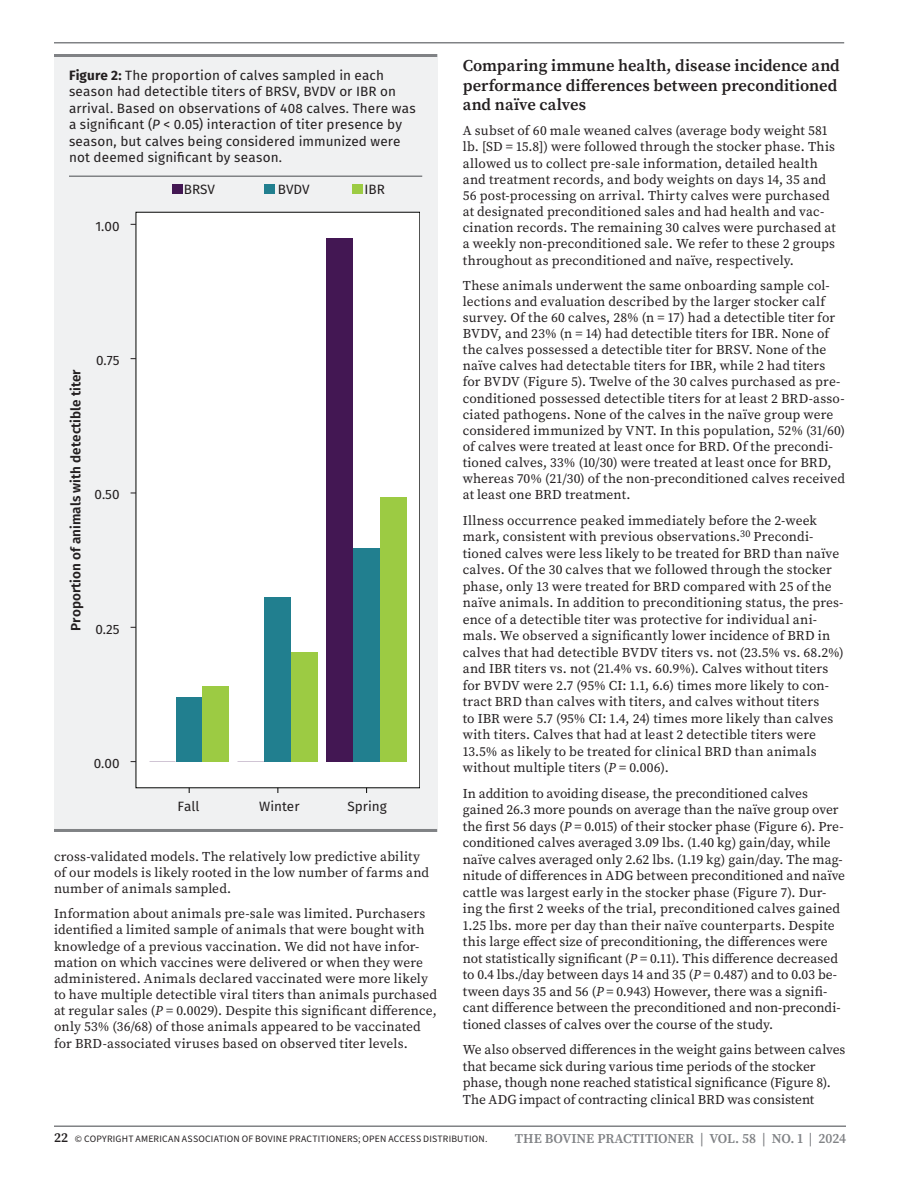
<style>
.page{position:relative;width:918px;height:1188px;background:#fff}
.page>*{position:absolute;margin:0;border:0;box-sizing:border-box;transform-origin:0 0}
.t1{font:600 16.5px/19.5px "Source Serif Pro";color:#231f20}
.t2{font:13.5px/16.5px "Source Serif Pro";letter-spacing:.005em;color:#231f20}
.FT1_Figure_Table_CaptionAbove{font:13.5px/16.5px "Fira Sans";letter-spacing:.01em;color:#231f20}
.t3{font:600 13.5px "Source Serif Pro";letter-spacing:-.005em;color:#808285}
.t4{font:600 13.5px "Fira Sans";color:#231f20}
.t5{font:9.75px "Source Sans 3";letter-spacing:.02em;color:#231f20}
.s1{font-weight:700}
.s2{font-style:italic}
.s3{font-family:"Source Serif Pro";font-weight:600;font-size:13.5px}
</style>
<div class="page">
<hr style="left:54px;top:42px;width:790px;height:2px;background:#808285">
<hr style="left:54px;top:1125px;width:792px;height:2px;background:#808285">
<div style="left:54px;top:54px;width:383px;height:775px;background:#f0f1f2"></div>
<hr style="left:54px;top:54px;width:383px;height:3px;background:#808285">
<hr style="left:69px;top:176px;width:353px;height:1px;background:#808285">
<hr style="left:54px;top:829px;width:383px;height:3px;background:#808285">
<div style="left:136px;top:212px;width:284px;height:576px;background:#fff"></div>
<div style="left:176px;top:697px;width:26px;height:65px;background:#217f8f"></div>
<div style="left:202px;top:686px;width:27px;height:76px;background:#9ccb43"></div>
<div style="left:327px;top:238px;width:26px;height:524px;background:#431753"></div>
<div style="left:353px;top:548px;width:27px;height:214px;background:#217f8f"></div>
<div style="left:380px;top:497px;width:26px;height:265px;background:#9ccb43"></div>
<div style="left:265px;top:598px;width:26px;height:164px;background:#217f8f"></div>
<div style="left:291px;top:652px;width:27px;height:110px;background:#9ccb43"></div>
<div style="left:172px;top:185px;width:11px;height:9px;background:#431753"></div>
<div style="left:265px;top:185px;width:10px;height:9px;background:#217f8f"></div>
<div style="left:352px;top:185px;width:10px;height:9px;background:#9ccb43"></div>
<p class="FT1_Figure_Table_CaptionAbove" style="left:69px;top:66px;width:348px"><span class="s1">Figure 2:</span> The proportion of calves sampled in each season had detectible titers of BRSV, BVDV or IBR on arrival. Based on observations of 408 calves. There was a significant (<span class="s2">P</span> &lt; 0.05) interaction of titer presence by season, but calves being considered immunized were not deemed significant by season.</p>
<p class="FT1_Figure_Table_CaptionAbove" style="left:95px;top:217px;width:26px">1.00</p>
<p class="t4" style="left:65px;top:631px;width:263px;rotate:-90deg">Proportion of animals with detectible titer</p>
<p class="FT1_Figure_Table_CaptionAbove" style="left:96px;top:352px;width:25px">0.75</p>
<p class="FT1_Figure_Table_CaptionAbove" style="left:95px;top:486px;width:27px">0.50</p>
<p class="FT1_Figure_Table_CaptionAbove" style="left:95px;top:620px;width:26px">0.25</p>
<p class="FT1_Figure_Table_CaptionAbove" style="left:94px;top:755px;width:27px">0.00</p>
<p class="FT1_Figure_Table_CaptionAbove" style="left:184px;top:181px;width:33px">BRSV</p>
<p class="FT1_Figure_Table_CaptionAbove" style="left:278px;top:181px;width:33px">BVDV</p>
<p class="FT1_Figure_Table_CaptionAbove" style="left:364px;top:181px;width:22px">IBR</p>
<p class="FT1_Figure_Table_CaptionAbove" style="left:178px;top:797px;width:23px">Fall</p>
<p class="FT1_Figure_Table_CaptionAbove" style="left:259px;top:797px;width:42px">Winter</p>
<p class="FT1_Figure_Table_CaptionAbove" style="left:347px;top:797px;width:41px">Spring</p>
<p class="t2" style="left:54px;top:848px;width:377px">cross-validated models. The relatively low predictive ability of our models is likely rooted in the low number of farms and number of animals sampled.</p>
<p class="t2" style="left:54px;top:906px;width:385px">Information about animals pre-sale was limited. Purchasers identified a limited sample of animals that were bought with knowledge of a previous vaccination. We did not have infor&shy;mation on which vaccines were delivered or when they were administered. Animals declared vaccinated were more likely to have multiple detectible viral titers than animals purchased at regular sales (<span class="s2">P</span> = 0.0029). Despite this significant difference, only 53% (36/68) of those animals appeared to be vaccinated for BRD-associated viruses based on observed titer levels.</p>
<p class="t1" style="left:463px;top:56px;width:379px">Comparing immune health, disease incidence and performance differences between preconditioned and naïve calves</p>
<p class="t2" style="left:463px;top:123px;width:375px">A subset of 60 male weaned calves (average body weight 581 lb. [SD = 15.8]) were followed through the stocker phase. This allowed us to collect pre-sale information, detailed health and treatment records, and body weights on days 14, 35 and 56 post-processing on arrival. Thirty calves were purchased at designated preconditioned sales and had health and vac&shy;cination records. The remaining 30 calves were purchased at a weekly non-preconditioned sale. We refer to these 2 groups throughout as preconditioned and naïve, respectively.</p>
<p class="t2" style="left:463px;top:277px;width:384px">These animals underwent the same onboarding sample col&shy;lections and evaluation described by the larger stocker calf survey. Of the 60 calves, 28% (n = 17) had a detectible titer for BVDV, and 23% (n = 14) had detectible titers for IBR. None of the calves possessed a detectible titer for BRSV. None of the naïve calves had detectable titers for IBR, while 2 had titers for BVDV (Figure 5). Twelve of the 30 calves purchased as pre&shy;conditioned possessed detectible titers for at least 2 BRD-asso&shy;ciated pathogens. None of the calves in the naïve group were considered immunized by VNT. In this population, 52% (31/60) of calves were treated at least once for BRD. Of the precondi&shy;tioned calves, 33% (10/30) were treated at least once for BRD, whereas 70% (21/30) of the non-preconditioned calves received at least one BRD treatment.</p>
<p class="t2" style="left:463px;top:512px;width:383px">Illness occurrence peaked immediately before the 2-week mark, consistent with previous observations.<sup>30</sup> Precondi&shy;tioned calves were less likely to be treated for BRD than naïve calves. Of the 30 calves that we followed through the stocker phase, only 13 were treated for BRD compared with 25 of the naïve animals. In addition to preconditioning status, the pres&shy;ence of a detectible titer was protective for individual ani&shy;mals. We observed a significantly lower incidence of BRD in calves that had detectible BVDV titers vs. not (23.5% vs. 68.2%) and IBR titers vs. not (21.4% vs. 60.9%). Calves without titers for BVDV were 2.7 (95% CI: 1.1, 6.6) times more likely to con&shy;tract BRD than calves with titers, and calves without titers<br>to IBR were 5.7 (95% CI: 1.4, 24) times more likely than calves with titers. Calves that had at least 2 detectible titers were 13.5% as likely to be treated for clinical BRD than animals without multiple titers (<span class="s2">P</span> = 0.006).</p>
<p class="t2" style="left:463px;top:785px;width:384px">In addition to avoiding disease, the preconditioned calves gained 26.3 more pounds on average than the naïve group over the first 56 days (<span class="s2">P</span> = 0.015) of their stocker phase (Figure 6). Pre&shy;conditioned calves averaged 3.09 lbs. (1.40 kg) gain/day, while naïve calves averaged only 2.62 lbs. (1.19 kg) gain/day. The mag&shy;nitude of differences in ADG between preconditioned and naïve cattle was largest early in the stocker phase (Figure 7). Dur&shy;ing the first 2 weeks of the trial, preconditioned calves gained 1.25 lbs. more per day than their naïve counterparts. Despite this large effect size of preconditioning, the differences were not statistically significant (<span class="s2">P</span> = 0.11). This difference decreased to 0.4 lbs./day between days 14 and 35 (<span class="s2">P</span> = 0.487) and to 0.03 be&shy;tween days 35 and 56 (<span class="s2">P</span> = 0.943) However, there was a signifi&shy;cant difference between the preconditioned and non-precondi&shy;tioned classes of calves over the course of the study.</p>
<p class="t2" style="left:463px;top:1042px;width:384px">We also observed differences in the weight gains between calves that became sick during various time periods of the stocker phase, though none reached statistical significance (Figure 8).<br>The ADG impact of contracting clinical BRD was consistent</p>
<p class="t5" style="left:54px;top:1132px;width:435px"><span class="s3">22</span> © COPYRIGHT AMERICAN ASSOCIATION OF BOVINE PRACTITIONERS; OPEN ACCESS DISTRIBUTION.</p>
<p class="t3" style="left:515px;top:1130px;width:333px">THE BOVINE PRACTITIONER | VOL. 58 | NO. 1 | 2024</p>
</div>
